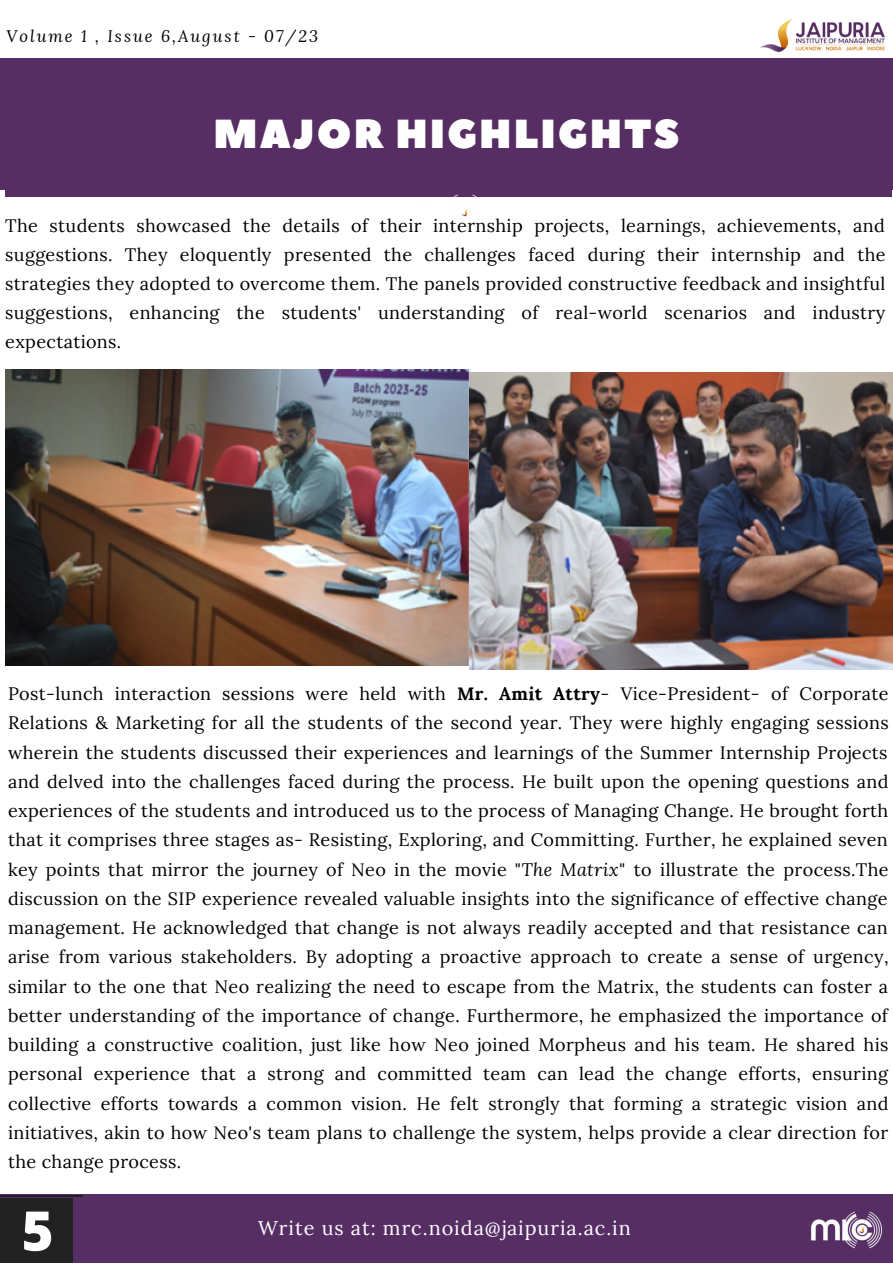
<style>
.page{position:relative;width:893px;height:1264px;background:#fff}
.page>*{position:absolute;margin:0;border:0;box-sizing:border-box;transform-origin:0 0}
.t1{font:800 54.75px "Open Sans";color:#fff}
.t2{font:40.5px "Peace Sans";letter-spacing:.05em;color:#fff}
.t3{font:19.8px "Lora";letter-spacing:.05em;color:#fff}
.t4{font:18px/29.2px "Lora";letter-spacing:.02em;color:#000;text-align:justify}
.t5{font:italic 16.5px "Lora";letter-spacing:.12em;color:#000}
.s1{font-weight:700}
.s2{font-style:italic}
</style>
<div class="page">
<div style="left:0;top:1194px;width:892px;height:68px;background:#562e64"></div>
<div style="left:0;top:1194px;width:83px;height:68px;background:#222"></div>
<img style="left:760px;top:19px;width:125px;height:33px">
<div style="left:0;top:58px;width:892px;height:132px;background:#562e64"></div>
<div style="left:5px;top:67px;width:886px;height:129px;background:#562e64"></div>
<div style="left:0;top:1197px;width:892px;height:65px;background:#562e64"></div>
<div style="left:0;top:1197px;width:72px;height:65px;background:#222"></div>
<img style="left:811px;top:1211px;width:72px;height:38px">
<img style="left:403px;top:194px;width:86px;height:23px">
<img style="left:5px;top:370px;width:464px;height:295px">
<img style="left:469px;top:373px;width:423px;height:296px">
<p class="t5" style="left:6px;top:25px;width:313px">Volume 1 , Issue 6,August - 07/23</p>
<p class="t2" style="left:213px;top:97px;width:467px">MAJOR HIGHLIGHTS</p>
<p class="t2" style="left:214px;top:107px;width:467px">MAJOR HIGHLIGHTS</p>
<p class="t4" style="left:5px;top:210px;width:881px">The students showcased the details of their internship projects, learnings, achievements, and suggestions. They eloquently presented the challenges faced during their internship and the strategies they adopted to overcome them. The panels provided constructive feedback and insightful suggestions, enhancing the students' understanding of real-world scenarios and industry expectations.</p>
<p class="t4" style="left:8px;top:679px;width:882px">Post-lunch interaction sessions were held with <span class="s1">Mr. Amit Attry</span>- Vice-President- of Corporate Relations &amp; Marketing for all the students of the second year. They were highly engaging sessions wherein the students discussed their experiences and learnings of the Summer Internship Projects and delved into the challenges faced during the process. He built upon the opening questions and experiences of the students and introduced us to the process of Managing Change. He brought forth that it comprises three stages as- Resisting, Exploring, and Committing. Further, he explained seven key points that mirror the journey of Neo in the movie "<span class="s2">The Matrix</span>" to illustrate the process.The discussion on the SIP experience revealed valuable insights into the significance of effective change management. He acknowledged that change is not always readily accepted and that resistance can arise from various stakeholders. By adopting a proactive approach to create a sense of urgency, similar to the one that Neo realizing the need to escape from the Matrix, the students can foster a better understanding of the importance of change. Furthermore, he emphasized the importance of building a constructive coalition, just like how Neo joined Morpheus and his team. He shared his personal experience that a strong and committed team can lead the change efforts, ensuring collective efforts towards a common vision. He felt strongly that forming a strategic vision and initiatives, akin to how Neo's team plans to challenge the system, helps provide a clear direction for the change process.</p>
<p class="t1" style="left:3px;top:1186px;width:66px">10</p>
<p class="t1" style="left:22px;top:1192px;width:33px">5</p>
<p class="t3" style="left:258px;top:1214px;width:374px">Write us at: mrc.noida@jaipuria.ac.in</p>
</div>
